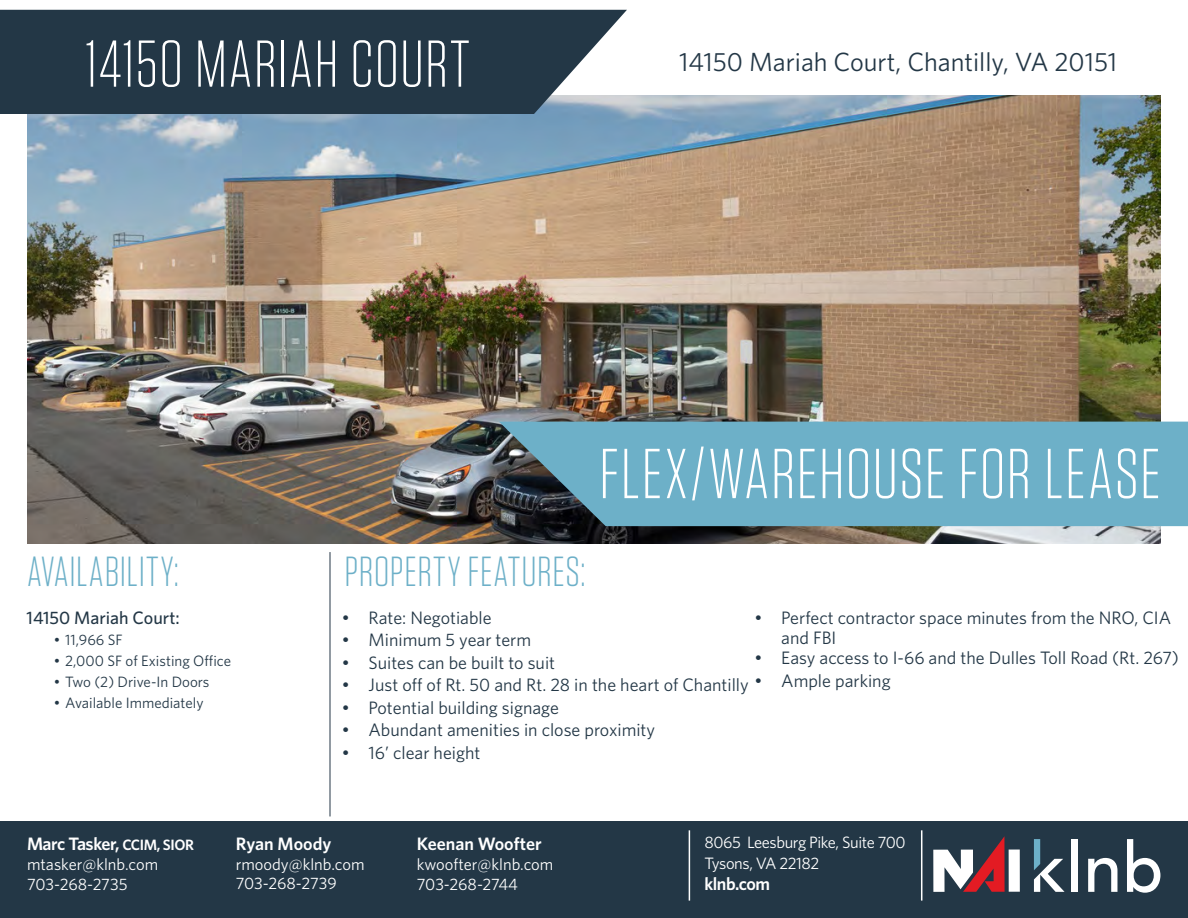
<style>
.page{position:relative;width:1188px;height:918px;background:#fff}
.page>*{position:absolute;margin:0;border:0;box-sizing:border-box;transform-origin:0 0}
.t1{font:300 70.5px "Tungsten";letter-spacing:.02em;color:#fff}
.t2{font:300 66px "Tungsten";letter-spacing:.025em;color:#fff}
.t3{font:300 42px "Tungsten";letter-spacing:.02em;color:#6db0c8}
.t4{font:26.25px "Whitney";color:#233746}
.t5{font:18px/20.2px "Whitney";color:#233746}
.t6{font:600 18px "Whitney";letter-spacing:-.015em;color:#fff}
.t7{font:500 18px "Whitney";color:#233746}
.t8{font:16.5px/19.8px "Whitney";letter-spacing:-.01em;color:#fff}
.t9{font:15px "Whitney";color:#233746}
.s1{font-family:"Gotham"}
.s2{font-size:15px}
</style>
<div class="page">
<div style="left:0;top:822px;width:1188px;height:96px;background:#233746"></div>
<hr style="left:689px;top:830px;width:1px;height:71px;background:#fff">
<hr style="left:921px;top:830px;width:1px;height:71px;background:#fff">
<div style="left:1009px;top:850px;width:11px;height:42px;background:#fff"></div>
<svg style="left:933px;top:836px;width:72px;height:56px"></svg>
<svg style="left:1034px;top:839px;width:31px;height:53px"></svg>
<div style="left:1071px;top:839px;width:7px;height:53px;background:#fff"></div>
<svg style="left:1088px;top:858px;width:29px;height:34px"></svg>
<svg style="left:1127px;top:839px;width:33px;height:54px"></svg>
<img style="left:27px;top:95px;width:1134px;height:448px">
<svg style="left:0;top:10px;width:627px;height:104px;background:#314452"></svg>
<hr style="left:330px;top:552px;width:1px;height:264px;background:#253746">
<svg style="left:499px;top:422px;width:689px;height:104px;background:#68a6bc"></svg>
<h2 class="t2" style="left:85px;top:30px;width:386px">14150 MARIAH COURT</h2>
<h3 class="t4" style="left:679px;top:44px;width:440px">14150 Mariah Court, Chantilly, VA 20151</h3>
<h1 class="t1" style="left:599px;top:438px;width:563px">FLEX/WAREHOUSE FOR LEASE</h1>
<h3 class="t3" style="left:27px;top:550px;width:153px">AVAILABILITY:</h3>
<h3 class="t3" style="left:345px;top:550px;width:242px">PROPERTY FEATURES:</h3>
<p class="t7" style="left:27px;top:605px;width:155px">14150 Mariah Court:</p>
<p class="t9" style="left:54px;top:629px;width:71px"><span class="s1">•</span> 11,966 SF</p>
<p class="t9" style="left:54px;top:650px;width:179px"><span class="s1">•</span> 2,000 SF of Existing Office</p>
<p class="t9" style="left:54px;top:671px;width:157px"><span class="s1">•</span> Two (2) Drive-In Doors</p>
<p class="t9" style="left:54px;top:692px;width:151px"><span class="s1">•</span> Available Immediately</p>
<p class="t5" style="left:342px;top:607px;width:152px"><span class="s1">•</span> Rate: Negotiable</p>
<p class="t5" style="left:342px;top:629px;width:191px"><span class="s1">•</span> Minimum 5 year term</p>
<p class="t5" style="left:342px;top:652px;width:215px"><span class="s1">•</span> Suites can be built to suit</p>
<p class="t5" style="left:342px;top:674px;width:409px"><span class="s1">•</span> Just off of Rt. 50 and Rt. 28 in the heart of Chantilly</p>
<p class="t5" style="left:342px;top:697px;width:219px"><span class="s1">•</span> Potential building signage</p>
<p class="t5" style="left:342px;top:719px;width:315px"><span class="s1">•</span> Abundant amenities in close proximity</p>
<p class="t5" style="left:342px;top:742px;width:140px"><span class="s1">•</span> 16’ clear height</p>
<p class="t5" style="left:781px;top:607px;width:391px;text-indent:-27px"><span class="s1">•</span> Perfect contractor space minutes from the NRO, CIA and FBI</p>
<p class="t5" style="left:754px;top:647px;width:426px"><span class="s1">•</span> Easy access to I-66 and the Dulles Toll Road (Rt. 267)</p>
<p class="t5" style="left:754px;top:670px;width:138px"><span class="s1">•</span> Ample parking</p>
<p class="t6" style="left:27px;top:832px;width:169px">Marc Tasker, <span class="s2">CCIM, SIOR</span></p>
<p class="t8" style="left:27px;top:854px;width:133px">mtasker@klnb.com<br>703-268-2735</p>
<p class="t6" style="left:236px;top:831px;width:97px">Ryan Moody</p>
<p class="t8" style="left:236px;top:853px;width:130px">rmoody@klnb.com<br>703-268-2739</p>
<p class="t6" style="left:417px;top:832px;width:126px">Keenan Woofter</p>
<p class="t8" style="left:417px;top:854px;width:138px">kwoofter@klnb.com<br>703-268-2744</p>
<p class="t8" style="left:704px;top:832px;width:203px;line-height:21px">8065 Leesburg Pike, Suite 700<br>Tysons, VA 22182</p>
<p class="t6" style="left:704px;top:872px;width:67px">klnb.com</p>
</div>
